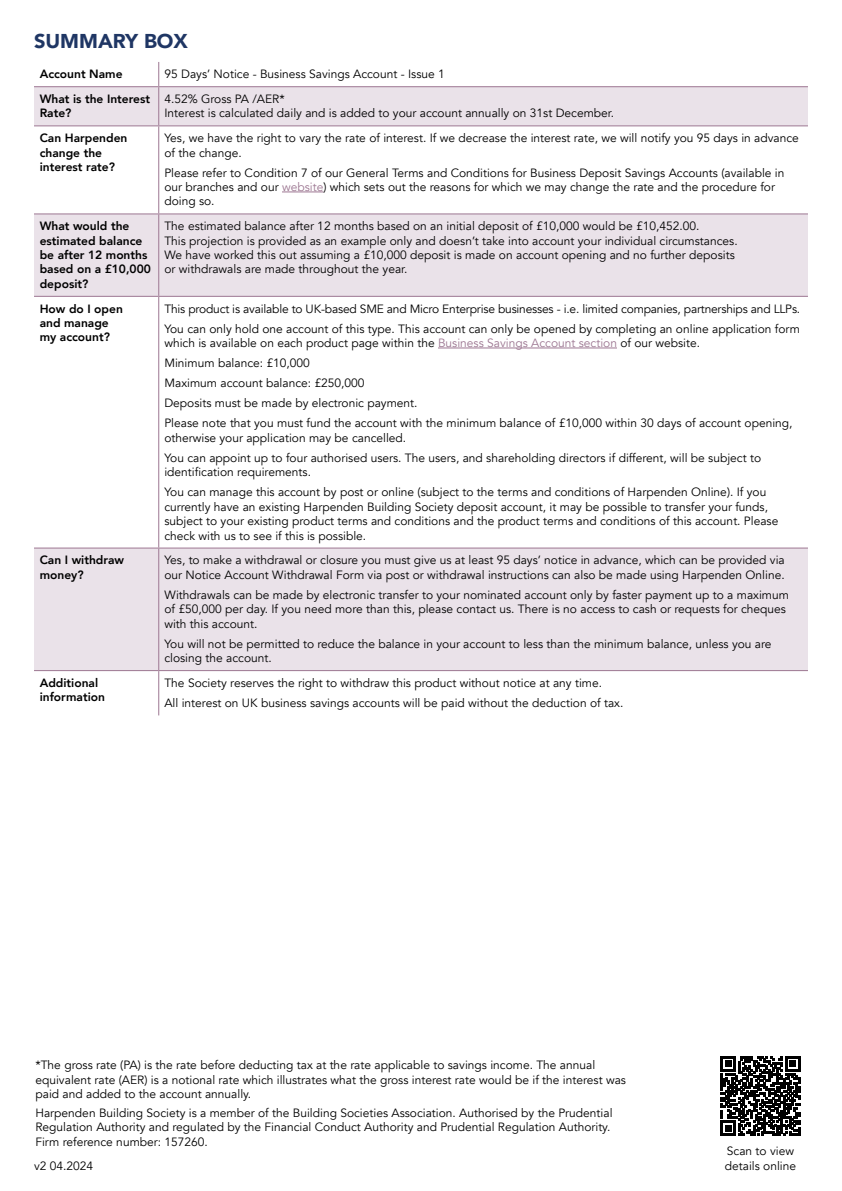
<style>
.page{position:relative;width:842px;height:1191px;background:#fff}
.page>*{position:absolute;margin:0;border:0;box-sizing:border-box;transform-origin:0 0}
.t1{font:900 20px "Avenir";color:#1f3664}
.t2{font:12px/14.4px "Avenir";color:#000}
.t3{font:800 12px/14.4px "Avenir";color:#000}
.s1{color:#9d7792}
</style>
<div class="page">
<svg style="left:34px;top:87px;width:774px;height:583px"></svg>
<svg style="left:158px;top:62px;width:1px;height:24px"></svg>
<hr style="left:34px;top:86px;width:125px;height:1px;background:#9d7792">
<hr style="left:34px;top:125px;width:125px;height:1px;background:#9d7792">
<hr style="left:34px;top:213px;width:125px;height:1px;background:#9d7792">
<hr style="left:34px;top:296px;width:125px;height:1px;background:#9d7792">
<hr style="left:158px;top:87px;width:1px;height:38px;background:#9d7792">
<hr style="left:158px;top:126px;width:1px;height:87px;background:#9d7792">
<hr style="left:158px;top:214px;width:1px;height:82px;background:#9d7792">
<hr style="left:158px;top:297px;width:1px;height:250px;background:#9d7792">
<hr style="left:159px;top:86px;width:649px;height:1px;background:#9d7792">
<hr style="left:159px;top:125px;width:649px;height:1px;background:#9d7792">
<hr style="left:159px;top:213px;width:649px;height:1px;background:#9d7792">
<hr style="left:159px;top:296px;width:649px;height:1px;background:#9d7792">
<hr style="left:34px;top:547px;width:125px;height:1px;background:#9d7792">
<hr style="left:158px;top:548px;width:1px;height:122px;background:#9d7792">
<hr style="left:159px;top:547px;width:649px;height:1px;background:#9d7792">
<hr style="left:34px;top:670px;width:125px;height:1px;background:#9d7792">
<hr style="left:158px;top:671px;width:1px;height:44px;background:#9d7792">
<hr style="left:159px;top:670px;width:649px;height:1px;background:#9d7792">
<hr style="left:282px;top:192px;width:41px;height:1px;background:#9d7792">
<hr style="left:438px;top:348px;width:179px;height:1px;background:#9d7792">
<svg style="left:721px;top:1056px;width:79px;height:79px"></svg>
<h1 class="t1" style="left:34px;top:33px;width:156px">SUMMARY BOX</h1>
<p class="t3" style="left:40px;top:68px;width:84px">Account Name</p>
<p class="t2" style="left:164px;top:68px;width:282px">95 Days’ Notice - Business Savings Account - Issue 1</p>
<p class="t3" style="left:40px;top:93px;width:112px">What is the Interest<br>Rate?</p>
<p class="t2" style="left:164px;top:93px;width:451px">4.52% Gross PA /AER*<br>Interest is calculated daily and is added to your account annually on 31st December.</p>
<p class="t3" style="left:40px;top:132px;width:89px">Can Harpenden change the interest rate?</p>
<p class="t2" style="left:164px;top:132px;width:636px">Yes, we have the right to vary the rate of interest. If we decrease the interest rate, we will notify you 95 days in advance of the change.</p>
<p class="t2" style="left:164px;top:166px;width:622px">Please refer to Condition 7 of our General Terms and Conditions for Business Deposit Savings Accounts (available in our branches and our <span class="s1">website</span>) which sets out the reasons for which we may change the rate and the procedure for doing so.</p>
<p class="t3" style="left:40px;top:220px;width:113px">What would the estimated balance be after 12 months based on a £10,000 deposit?</p>
<p class="t2" style="left:164px;top:220px;width:575px">The estimated balance after 12 months based on an initial deposit of £10,000 would be £10,452.00.<br>This projection is provided as an example only and doesn’t take into account your individual circumstances.<br>We have worked this out assuming a £10,000 deposit is made on account opening and no further deposits or withdrawals are made throughout the year.</p>
<p class="t3" style="left:40px;top:302px;width:85px">How do I open and manage my account?</p>
<p class="t2" style="left:164px;top:300px;width:637px;line-height:20px">This product is available to UK-based SME and Micro Enterprise businesses - i.e. limited companies, partnerships and LLPs.<br>You can only hold one account of this type. This account can only be opened by completing an online application form</p>
<p class="t2" style="left:164px;top:334px;width:630px;line-height:20px">which is available on each product page within the <span class="s1">Business Savings Account section</span> of our website.<br>Minimum balance: £10,000<br>Maximum account balance: £250,000<br>Deposits must be made by electronic payment.<br>Please note that you must fund the account with the minimum balance of £10,000 within 30 days of account opening,</p>
<p class="t2" style="left:164px;top:429px;width:598px;line-height:20px">otherwise your application may be cancelled.<br>You can appoint up to four authorised users. The users, and shareholding directors if different, will be subject to</p>
<p class="t2" style="left:164px;top:462px;width:603px;line-height:20px">identification requirements.<br>You can manage this account by post or online (subject to the terms and conditions of Harpenden Online). If you</p>
<p class="t2" style="left:164px;top:500px;width:615px">currently have an existing Harpenden Building Society deposit account, it may be possible to transfer your funds, subject to your existing product terms and conditions and the product terms and conditions of this account. Please check with us to see if this is possible.</p>
<p class="t3" style="left:40px;top:554px;width:86px">Can I withdraw money?</p>
<p class="t2" style="left:164px;top:554px;width:622px">Yes, to make a withdrawal or closure you must give us at least 95 days’ notice in advance, which can be provided via our Notice Account Withdrawal Form via post or withdrawal instructions can also be made using Harpenden Online.</p>
<p class="t2" style="left:164px;top:588px;width:626px">Withdrawals can be made by electronic transfer to your nominated account only by faster payment up to a maximum of £50,000 per day. If you need more than this, please contact us. There is no access to cash or requests for cheques with this account.</p>
<p class="t2" style="left:164px;top:637px;width:609px">You will not be permitted to reduce the balance in your account to less than the minimum balance, unless you are closing the account.</p>
<p class="t3" style="left:40px;top:676px;width:67px">Additional information</p>
<p class="t2" style="left:164px;top:674px;width:460px;line-height:20px">The Society reserves the right to withdraw this product without notice at any time.<br>All interest on UK business savings accounts will be paid without the deduction of tax.</p>
<p class="t2" style="left:35px;top:1059px;width:592px">*The gross rate (PA) is the rate before deducting tax at the rate applicable to savings income. The annual equivalent rate (AER) is a notional rate which illustrates what the gross interest rate would be if the interest was paid and added to the account annually.</p>
<p class="t2" style="left:35px;top:1106px;width:579px">Harpenden Building Society is a member of the Building Societies Association. Authorised by the Prudential<br>Regulation Authority and regulated by the Financial Conduct Authority and Prudential Regulation Authority.<br>Firm reference number: 157260.</p>
<p class="t2" style="left:34px;top:1159px;width:61px">v2 04.2024</p>
<p class="t2" style="left:725px;top:1145px;width:73px">Scan to view details online</p>
</div>
